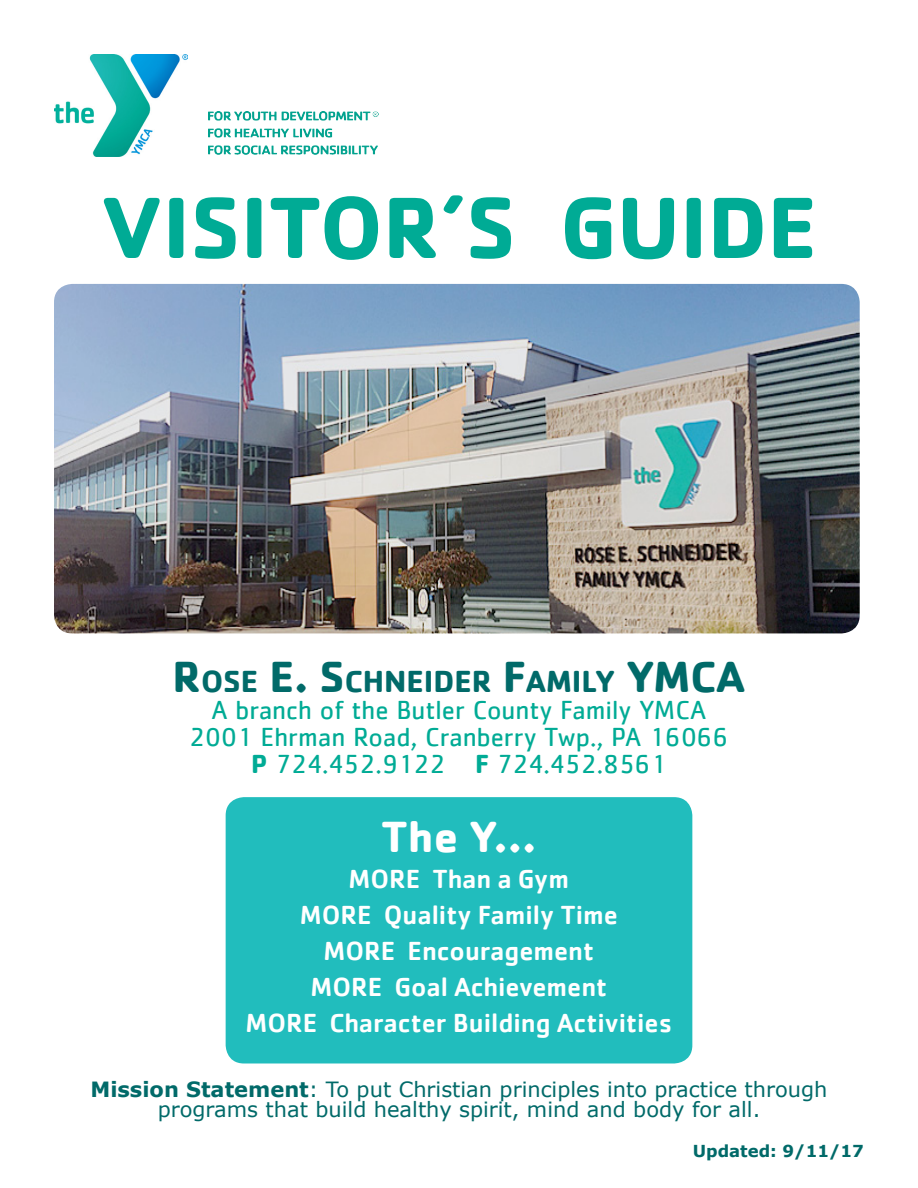
<style>
.page{position:relative;width:918px;height:1188px;background:#fff}
.page>*{position:absolute;margin:0;border:0;box-sizing:border-box;transform-origin:0 0}
.t1{font:700 90px "Cachet";color:#00ab95}
.t2{font:700 45px "Cachet";color:#fff}
.Paragraph_Style6{font:700 31.5px "Cachet";color:#016a69}
.t3{font:500 27px "Cachet";color:#fff}
.Paragraph_Style7{font:27px "Cachet";color:#00ab95}
.Paragraph_Style6-2{font:27px "Cachet";color:#00ab95}
.Paragraph_Style8{font:27px "Cachet";color:#00ab95}
.Paragraph_Style20{font:21px/20px "Verdana";color:#016a69;text-align:center}
.Paragraph_Style20-2{font:700 16.5px "Verdana";color:#016a69}
.s1{font-size:45px}
.s2{font-weight:700}
</style>
<div class="page">
<img style="left:54px;top:284px;width:806px;height:349px">
<div style="left:226px;top:797px;width:466px;height:266px;background:#21bdbd;border-radius:18px"></div>
<img style="left:54px;top:54px;width:134px;height:102px">
<img style="left:208px;top:112px;width:170px;height:42px">
<p class="t1" style="left:101px;top:169px;width:718px">VISITOR’S GUIDE</p>
<p class="Paragraph_Style6" style="left:173px;top:661px;width:484px"><span class="s1">R</span>OSE <span class="s1">E. S</span>CHNEIDER <span class="s1">F</span>AMILY <span class="s1">YMCA</span></p>
<p class="Paragraph_Style6-2" style="left:212px;top:695px;width:496px">A branch of the Butler County Family YMCA</p>
<p class="Paragraph_Style7" style="left:189px;top:722px;width:541px">2001 Ehrman Road, Cranberry Twp., PA 16066</p>
<p class="Paragraph_Style8" style="left:251px;top:749px;width:417px"><span class="s2">P</span> 724.452.9122 <span class="s2">F</span> 724.452.8561</p>
<p class="t2" style="left:381px;top:808px;width:157px">The Y...</p>
<p class="t3" style="left:349px;top:862px;width:222px">MORE Than a Gym</p>
<p class="t3" style="left:300px;top:898px;width:320px">MORE Quality Family Time</p>
<p class="t3" style="left:324px;top:934px;width:272px">MORE Encouragement</p>
<p class="t3" style="left:311px;top:970px;width:298px">MORE Goal Achievement</p>
<p class="t3" style="left:246px;top:1006px;width:428px">MORE Character Building Activities</p>
<p class="Paragraph_Style20" style="left:90px;top:1080px;width:739px"><span class="s2">Mission Statement</span>: To put Christian principles into practice through programs that build healthy spirit, mind and body for all.</p>
<p class="Paragraph_Style20-2" style="left:693px;top:1140px;width:173px">Updated: 9/11/17</p>
</div>
